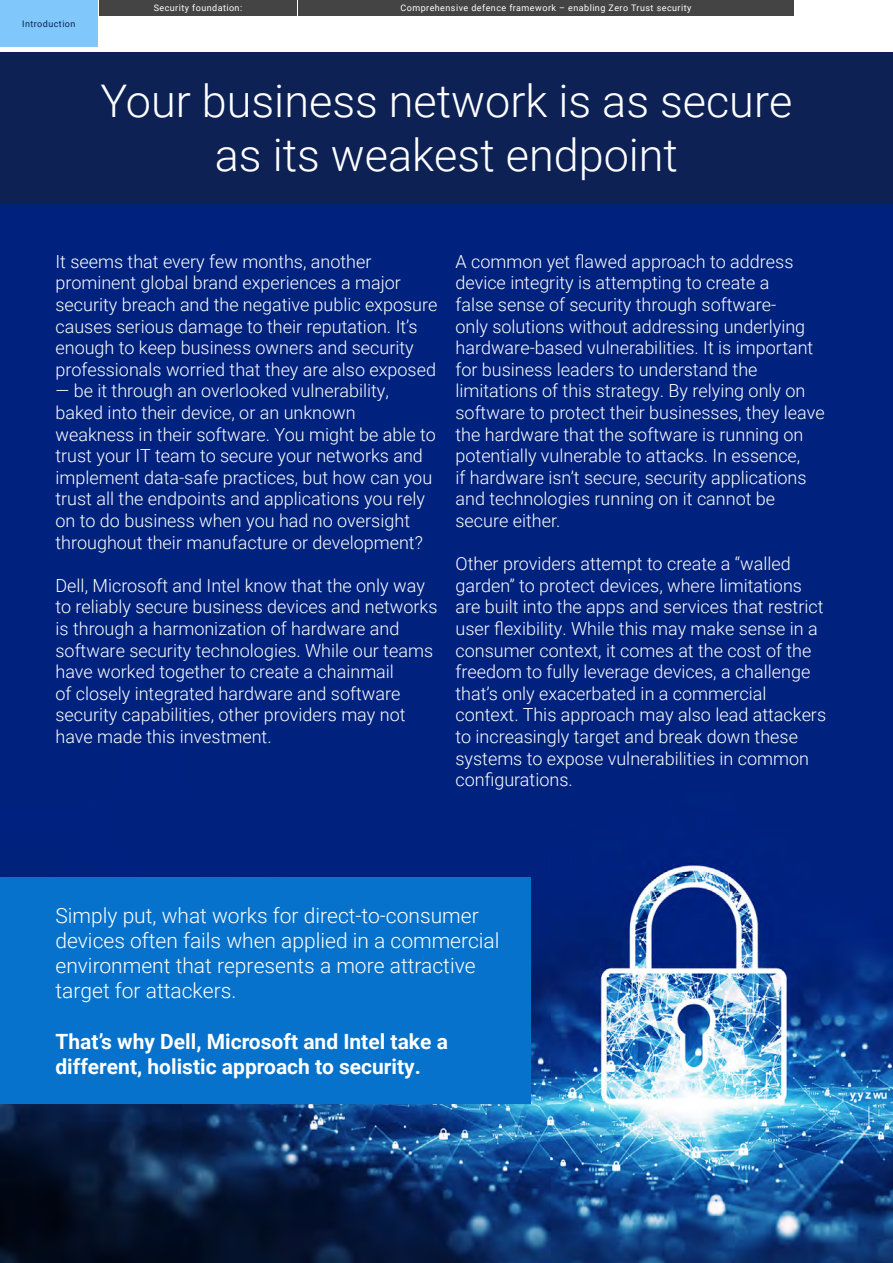
<style>
.page{position:relative;width:893px;height:1263px;background:#fff}
.page>*{position:absolute;margin:0;border:0;box-sizing:border-box;transform-origin:0 0}
.t1{font:300 45px/54px "Roboto";color:#fff;text-align:center}
.t2{font:300 21px/25.2px "Roboto";color:#fff}
.t3{font:700 21px/25.2px "Roboto";color:#fff}
.t4{font:300 18px/21.6px "Roboto";color:#fff}
.t5{font:9px "Roboto";letter-spacing:.05em;color:#fff}
.t6{font:9px "Roboto";letter-spacing:.05em;color:#0d2155}
</style>
<div class="page">
<img style="left:0;top:203px;width:893px;height:1060px">
<div style="left:0;top:53px;width:893px;height:150px;background:#0d2155"></div>
<div style="left:0;top:878px;width:530px;height:226px;background:#0672cb"></div>
<div style="left:298px;top:0;width:496px;height:15px;background:#444"></div>
<div style="left:99px;top:0;width:198px;height:15px;background:#444"></div>
<div style="left:0;top:0;width:98px;height:47px;background:#80c7fb"></div>
<p class="t6" style="left:22px;top:17px;width:55px">Introduction</p>
<p class="t5" style="left:154px;top:1px;width:90px">Security foundation:</p>
<p class="t5" style="left:400px;top:1px;width:292px">Comprehensive defence framework – enabling Zero Trust security</p>
<h1 class="t1" style="left:100px;top:72px;width:693px">Your business network is as secure as its weakest endpoint</h1>
<p class="t4" style="left:56px;top:250px;width:383px">It seems that every few months, another prominent global brand experiences a major security breach and the negative public exposure causes serious damage to their reputation. It’s enough to keep business owners and security professionals worried that they are also exposed</p>
<p class="t4" style="left:56px;top:380px;width:382px">— be it through an overlooked vulnerability, baked into their device, or an unknown weakness in their software. You might be able to trust your IT team to secure your networks and implement data-safe practices, but how can you trust all the endpoints and applications you rely on to do business when you had no oversight throughout their manufacture or development?</p>
<p class="t4" style="left:56px;top:574px;width:383px">Dell, Microsoft and Intel know that the only way to reliably secure business devices and networks is through a harmonization of hardware and software security technologies. While our teams have worked together to create a chainmail<br>of closely integrated hardware and software security capabilities, other providers may not have made this investment.</p>
<p class="t4" style="left:455px;top:250px;width:371px">A common yet flawed approach to address device integrity is attempting to create a<br>false sense of security through software-<br>only solutions without addressing underlying hardware-based vulnerabilities. It is important for business leaders to understand the limitations of this strategy. By relying only on software to protect their businesses, they leave the hardware that the software is running on potentially vulnerable to attacks. In essence,<br>if hardware isn’t secure, security applications and technologies running on it cannot be secure either.</p>
<p class="t4" style="left:455px;top:552px;width:372px">Other providers attempt to create a “walled garden” to protect devices, where limitations are built into the apps and services that restrict user flexibility. While this may make sense in a consumer context, it comes at the cost of the freedom to fully leverage devices, a challenge that’s only exacerbated in a commercial context. This approach may also lead attackers to increasingly target and break down these systems to expose vulnerabilities in common configurations.</p>
<p class="t2" style="left:56px;top:902px;width:446px">Simply put, what works for direct-to-consumer devices often fails when applied in a commercial environment that represents a more attractive target for attackers.</p>
<p class="t3" style="left:56px;top:1028px;width:394px">That’s why Dell, Microsoft and Intel take a different, holistic approach to security.</p>
</div>
